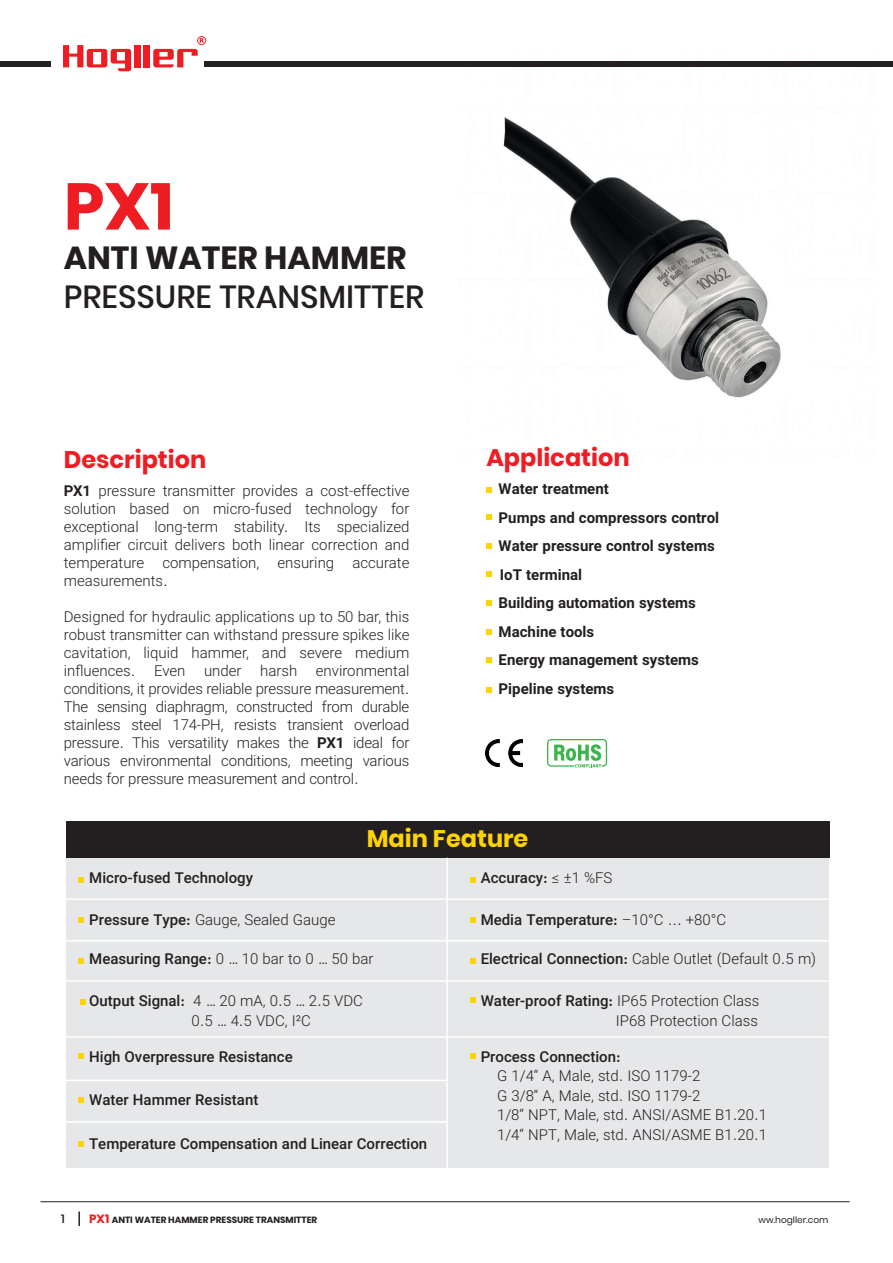
<style>
.page{position:relative;width:893px;height:1263px;background:#fff}
.page>*{position:absolute;margin:0;border:0;box-sizing:border-box;transform-origin:0 0}
.t1{font:700 65.7px "Poppins";color:#ee1d23}
.t2{font:500 31.95px "Poppins";color:#231f20}
.t3{font:700 31.95px "Poppins";color:#231f20}
.t4{font:700 24px "Poppins";color:#ee1d23}
.t5{font:700 24px "Poppins";color:#fed304}
.t6{font:100 15px/18px "Shabnam";color:#231f20;text-align:justify}
.t7{font:500 15px "Shabnam";color:#231f20}
.t8{font:700 15px/28.5px "Shabnam";color:#231f20}
.t9{font:500 12px "Poppins";color:#231f20}
.t10{font:700 9px "Poppins";color:#231f20}
.t11{font:9px "Poppins";color:#231f20}
.s1{font-weight:700}
.s2{font-weight:100}
.s3{font-weight:500}
.s4{font-size:12px;color:#ee1d23}
</style>
<div class="page">
<img style="left:459px;top:61px;width:415px;height:337px">
<div style="left:66px;top:858px;width:762px;height:309px;background:#e6e7e9"></div>
<div style="left:66px;top:822px;width:763px;height:36px;background:#231f20"></div>
<hr style="left:446px;top:858px;width:2px;height:314px;background:#fff">
<hr style="left:66px;top:898px;width:762px;height:2px;background:#fff">
<hr style="left:66px;top:940px;width:762px;height:1px;background:#fff">
<hr style="left:66px;top:980px;width:762px;height:2px;background:#fff">
<hr style="left:66px;top:1036px;width:762px;height:2px;background:#fff">
<hr style="left:66px;top:1079px;width:382px;height:2px;background:#fff">
<hr style="left:66px;top:1121px;width:382px;height:2px;background:#fff">
<svg style="left:486px;top:487px;width:6px;height:5px"></svg>
<svg style="left:486px;top:514px;width:6px;height:6px"></svg>
<svg style="left:486px;top:543px;width:6px;height:6px"></svg>
<svg style="left:486px;top:571px;width:6px;height:6px"></svg>
<svg style="left:486px;top:600px;width:6px;height:6px"></svg>
<svg style="left:486px;top:629px;width:6px;height:6px"></svg>
<svg style="left:486px;top:657px;width:6px;height:6px"></svg>
<svg style="left:486px;top:687px;width:6px;height:6px"></svg>
<svg style="left:78px;top:877px;width:6px;height:5px"></svg>
<svg style="left:470px;top:877px;width:6px;height:5px"></svg>
<svg style="left:78px;top:917px;width:6px;height:6px"></svg>
<svg style="left:470px;top:917px;width:6px;height:6px"></svg>
<svg style="left:470px;top:958px;width:6px;height:6px"></svg>
<svg style="left:470px;top:997px;width:6px;height:6px"></svg>
<svg style="left:78px;top:958px;width:6px;height:6px"></svg>
<svg style="left:80px;top:999px;width:6px;height:6px"></svg>
<svg style="left:78px;top:1053px;width:6px;height:6px"></svg>
<svg style="left:78px;top:1097px;width:6px;height:5px"></svg>
<svg style="left:78px;top:1141px;width:6px;height:6px"></svg>
<svg style="left:470px;top:1053px;width:6px;height:6px"></svg>
<img style="left:485px;top:740px;width:38px;height:26px">
<svg style="left:547px;top:739px;width:60px;height:28px"></svg>
<div style="left:204px;top:62px;width:689px;height:5px;background:#231f20"></div>
<svg style="left:63px;top:45px;width:68px;height:26px"></svg>
<div style="left:144px;top:45px;width:6px;height:22px;background:#ee1d23"></div>
<div style="left:135px;top:45px;width:6px;height:22px;background:#ee1d23"></div>
<svg style="left:153px;top:36px;width:53px;height:31px"></svg>
<div style="left:0;top:62px;width:51px;height:5px;background:#231f20"></div>
<hr style="left:41px;top:1201px;width:809px;height:1px;background:#231f20">
<svg style="left:78px;top:1211px;width:2px;height:15px"></svg>
<h1 class="t1" style="left:64px;top:168px;width:111px">PX1</h1>
<h2 class="t3" style="left:64px;top:239px;width:344px">ANTI WATER HAMMER</h2>
<h2 class="t2" style="left:64px;top:279px;width:362px">PRESSURE TRANSMITTER</h2>
<h3 class="t4" style="left:64px;top:445px;width:144px">Description</h3>
<p class="t6" style="left:64px;top:482px;width:347px"><span class="s1">PX1</span> pressure transmitter provides a cost-effective solution based on micro-fused technology for exceptional long-term stability. Its specialized amplifier circuit delivers both linear correction and temperature compensation, ensuring accurate measurements.</p>
<p class="t6" style="left:64px;top:608px;width:347px">Designed for hydraulic applications up to 50 bar, this robust transmitter can withstand pressure spikes like cavitation, liquid hammer, and severe medium influences. Even under harsh environmental conditions, it provides reliable pressure measurement.<br>The sensing diaphragm, constructed from durable stainless steel 174-PH, resists transient overload pressure. This versatility makes the <span class="s1">PX1</span> ideal for various environmental conditions, meeting various needs for pressure measurement and control.</p>
<h3 class="t4" style="left:486px;top:443px;width:145px">Application</h3>
<p class="t8" style="left:499px;top:475px;width:222px">Water treatment<br>Pumps and compressors control<br>Water pressure control systems</p>
<p class="t8" style="left:499px;top:560px;width:202px;text-indent:-12px">• IoT terminal<br>Building automation systems<br>Machine tools<br>Energy management systems<br>Pipeline systems</p>
<h3 class="t5" style="left:367px;top:825px;width:163px">Main Feature</h3>
<p class="t7" style="left:89px;top:866px;width:165px">Micro-fused Technology</p>
<p class="t7" style="left:481px;top:866px;width:133px">Accuracy: <span class="s2">≤ ±1 %FS</span></p>
<p class="t6" style="left:89px;top:911px;width:248px"><span class="s3">Pressure Type:</span> Gauge, Sealed Gauge</p>
<p class="t6" style="left:89px;top:950px;width:286px"><span class="s3">Measuring Range:</span> 0 … 10 bar to 0 … 50 bar</p>
<p class="t7" style="left:481px;top:907px;width:247px">Media Temperature: <span class="s2">–10°C ... +80°C</span></p>
<p class="t6" style="left:481px;top:950px;width:337px"><span class="s3">Electrical Connection:</span> Cable Outlet (Default 0.5 m)</p>
<p class="t6" style="left:192px;top:991px;width:173px;line-height:19.5px;text-indent:-102px"><span class="s3">Output Signal:</span> 4 … 20 mA, 0.5 … 2.5 VDC<br>0.5 … 4.5 VDC, I²C</p>
<p class="t6" style="left:481px;top:991px;width:280px;line-height:19.5px;text-align:right"><span class="s3">Water-proof Rating:</span> IP65 Protection Class<br>IP68 Protection Class</p>
<p class="t7" style="left:481px;top:1045px;width:142px">Process Connection:</p>
<p class="t6" style="left:497px;top:1066px;width:271px;line-height:19.5px;text-align:left">G 1/4“ A, Male, std. ISO 1179-2<br>G 3/8“ A, Male, std. ISO 1179-2<br>1/8“ NPT, Male, std. ANSI/ASME B1.20.1<br>1/4“ NPT, Male, std. ANSI/ASME B1.20.1</p>
<p class="t7" style="left:89px;top:1045px;width:205px">High Overpressure Resistance</p>
<p class="t7" style="left:89px;top:1087px;width:171px">Water Hammer Resistant</p>
<p class="t7" style="left:89px;top:1131px;width:340px">Temperature Compensation and Linear Correction</p>
<p class="t9" style="left:61px;top:1212px;width:5px">1</p>
<p class="t10" style="left:89px;top:1214px;width:230px"><span class="s4">PX1</span> ANTI WATER HAMMER PRESSURE TRANSMITTER</p>
<p class="t11" style="left:759px;top:1214px;width:71px">ww.hogller.com</p>
</div>
